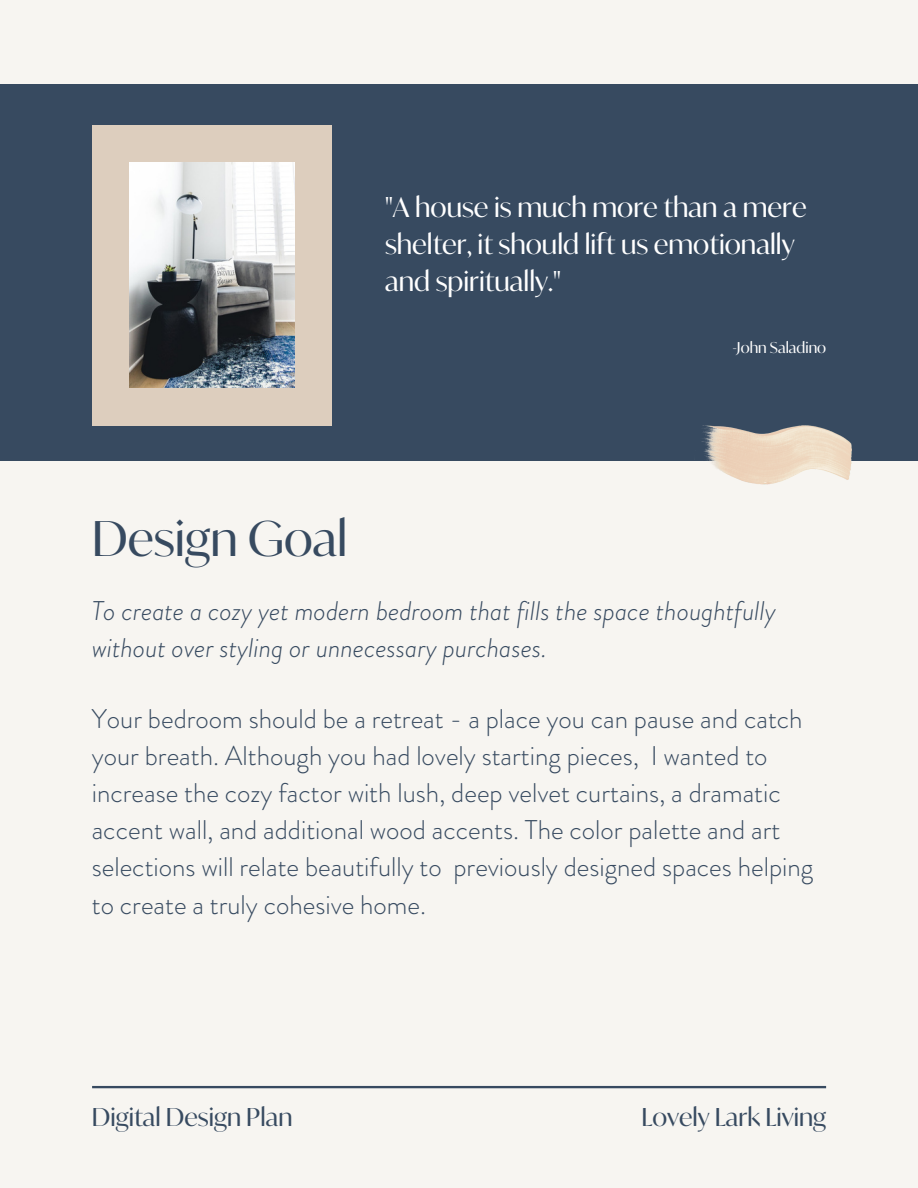
<style>
.page{position:relative;width:918px;height:1188px;background:#f7f5f1}
.page>*{position:absolute;margin:0;border:0;box-sizing:border-box;transform-origin:0 0}
.t1{font:48px "Ivy Mode";color:#374a60}
.t2{font:300 27px/37.2px "Brandon Grotesque";color:#374a60}
.t3{font:italic 300 27px/37.2px "Brandon Grotesque";color:#374a60}
.t4{font:27px/37.2px "Ivy Mode";color:#fff}
.t5{font:24.75px "Ivy Mode";color:#374a60}
.t6{font:15px "Ivy Mode";color:#fff}
</style>
<div class="page">
<div style="left:0;top:84px;width:918px;height:377px;background:#374a60"></div>
<div style="left:92px;top:125px;width:239px;height:301px;background:#ddcebe"></div>
<img style="left:129px;top:163px;width:166px;height:225px">
<svg style="left:92px;top:1086px;width:734px;height:2px"></svg>
<img style="left:701px;top:425px;width:150px;height:60px">
<p class="t4" style="left:385px;top:186px;width:423px">"A house is much more than a mere shelter, it should lift us emotionally and spiritually."</p>
<h1 class="t1" style="left:92px;top:499px;width:257px">Design Goal</h1>
<p class="t6" style="left:732px;top:335px;width:95px">-John Saladino</p>
<p class="t3" style="left:92px;top:592px;width:685px">To create a cozy yet modern bedroom that fills the space thoughtfully without over styling or unnecessary purchases.</p>
<p class="t2" style="left:92px;top:700px;width:723px">Your bedroom should be a retreat - a place you can pause and catch your breath. Although you had lovely starting pieces, I wanted to increase the cozy factor with lush, deep velvet curtains, a dramatic accent wall, and additional wood accents. The color palette and art selections will relate beautifully to previously designed spaces helping to create a truly cohesive home.</p>
<p class="t5" style="left:92px;top:1097px;width:202px">Digital Design Plan</p>
<p class="t5" style="left:641px;top:1097px;width:186px">Lovely Lark Living</p>
</div>
